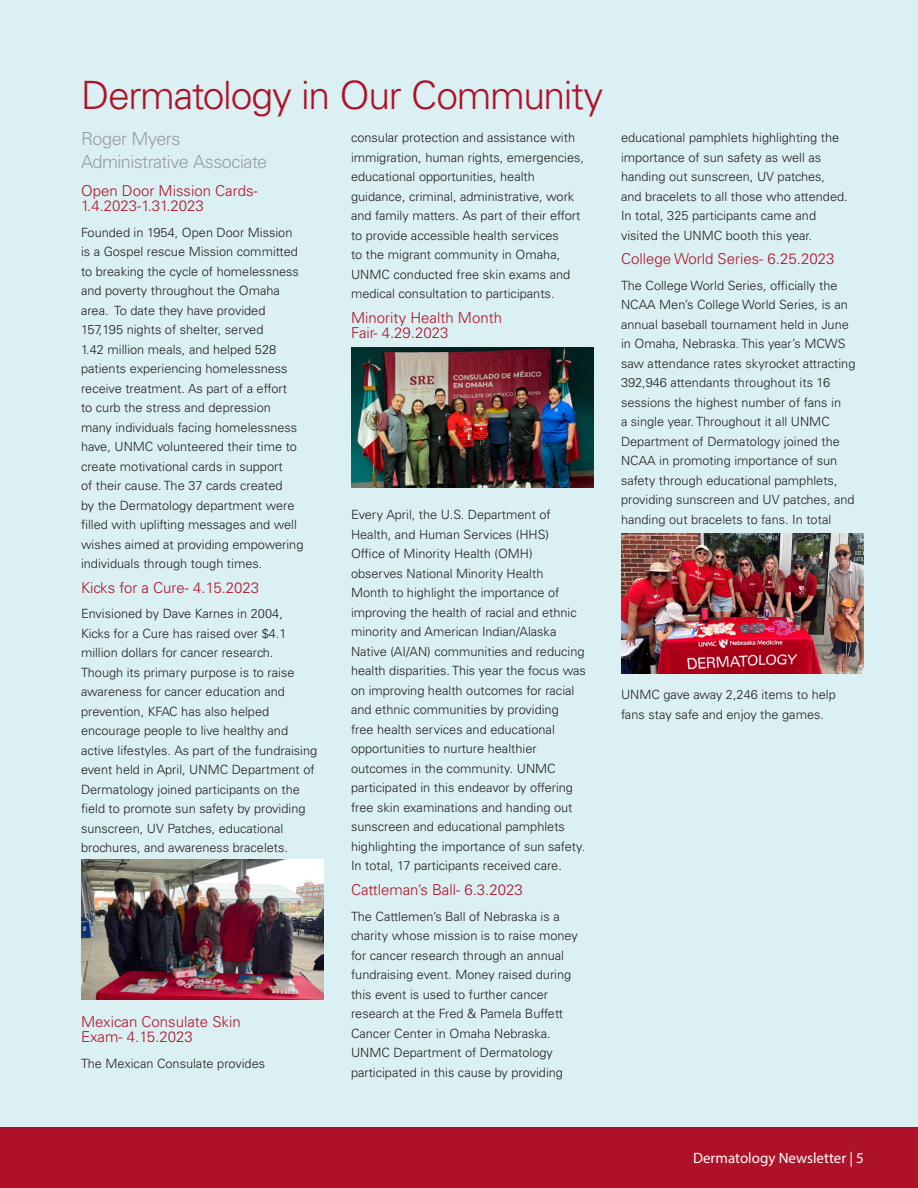
<style>
.page{position:relative;width:918px;height:1188px;background:#fff}
.page>*{position:absolute;margin:0;border:0;box-sizing:border-box;transform-origin:0 0}
.Large_Headline{font:300 39px "Univers LT Std";letter-spacing:-.03em;color:#ae1229}
.Story_Intro{font:300 18px/22.5px "Univers LT Std";letter-spacing:-.03em;color:#989da3}
.Continued_On{font:300 15px/15px "Univers LT Std";color:#ae1229}
.t1{font:15px "Myriad Pro";color:#fff}
.Body_Copy_Main{font:300 12.75px/19.5px "Univers LT Std";color:#231f20}
</style>
<div class="page">
<div style="left:0;top:0;width:918px;height:1127px;background:#dbf0f2"></div>
<div style="left:0;top:1127px;width:918px;height:61px;background:#ae1229"></div>
<img style="left:621px;top:534px;width:243px;height:140px">
<img style="left:351px;top:348px;width:243px;height:140px">
<img style="left:81px;top:860px;width:243px;height:140px">
<p class="Large_Headline" style="left:81px;top:72px;width:524px">Dermatology in Our Community</p>
<p class="Story_Intro" style="left:81px;top:128px;width:188px">Roger Myers<br>Administrative Associate</p>
<p class="Continued_On" style="left:81px;top:183px;width:178px">Open Door Mission Cards-<br>1.4.2023-1.31.2023</p>
<p class="Body_Copy_Main" style="left:81px;top:222px;width:224px">Founded in 1954, Open Door Mission is a Gospel rescue Mission committed to breaking the cycle of homelessness and poverty throughout the Omaha area. To date they have provided 157,195 nights of shelter, served<br>1.42 million meals, and helped 528 patients experiencing homelessness receive treatment. As part of a effort<br>to curb the stress and depression many individuals facing homelessness have, UNMC volunteered their time to create motivational cards in support<br>of their cause. The 37 cards created<br>by the Dermatology department were filled with uplifting messages and well wishes aimed at providing empowering individuals through tough times.</p>
<p class="Continued_On" style="left:81px;top:580px;width:180px">Kicks for a Cure- 4.15.2023</p>
<p class="Body_Copy_Main" style="left:81px;top:604px;width:238px">Envisioned by Dave Karnes in 2004,<br>Kicks for a Cure has raised over $4.1 million dollars for cancer research.<br>Though its primary purpose is to raise awareness for cancer education and prevention, KFAC has also helped encourage people to live healthy and active lifestyles. As part of the fundraising event held in April, UNMC Department of Dermatology joined participants on the field to promote sun safety by providing sunscreen, UV Patches, educational brochures, and awareness bracelets.</p>
<p class="Body_Copy_Main" style="left:351px;top:128px;width:235px">consular protection and assistance with immigration, human rights, emergencies, educational opportunities, health guidance, criminal, administrative, work and family matters. As part of their effort to provide accessible health services<br>to the migrant community in Omaha, UNMC conducted free skin exams and medical consultation to participants.</p>
<p class="Continued_On" style="left:351px;top:310px;width:153px">Minority Health Month<br>Fair- 4.29.2023</p>
<p class="Body_Copy_Main" style="left:351px;top:505px;width:236px">Every April, the U.S. Department of Health, and Human Services (HHS)<br>Office of Minority Health (OMH) observes National Minority Health<br>Month to highlight the importance of improving the health of racial and ethnic minority and American Indian/Alaska Native (AI/AN) communities and reducing health disparities. This year the focus was on improving health outcomes for racial and ethnic communities by providing<br>free health services and educational opportunities to nurture healthier outcomes in the community. UNMC participated in this endeavor by offering free skin examinations and handing out sunscreen and educational pamphlets highlighting the importance of sun safety.<br>In total, 17 participants received care.</p>
<p class="Continued_On" style="left:351px;top:882px;width:173px">Cattleman’s Ball- 6.3.2023</p>
<p class="Body_Copy_Main" style="left:351px;top:906px;width:228px">The Cattlemen’s Ball of Nebraska is a charity whose mission is to raise money for cancer research through an annual fundraising event. Money raised during this event is used to further cancer research at the Fred &amp; Pamela Buffett Cancer Center in Omaha Nebraska.<br>UNMC Department of Dermatology participated in this cause by providing</p>
<p class="Continued_On" style="left:81px;top:1014px;width:161px">Mexican Consulate Skin<br>Exam- 4.15.2023</p>
<p class="Body_Copy_Main" style="left:81px;top:1053px;width:186px">The Mexican Consulate provides</p>
<p class="Body_Copy_Main" style="left:621px;top:128px;width:228px">educational pamphlets highlighting the importance of sun safety as well as handing out sunscreen, UV patches, and bracelets to all those who attended.<br>In total, 325 participants came and visited the UNMC booth this year.</p>
<p class="Continued_On" style="left:621px;top:252px;width:215px">College World Series- 6.25.2023</p>
<p class="Body_Copy_Main" style="left:621px;top:276px;width:236px">The College World Series, officially the NCAA Men’s College World Series, is an annual baseball tournament held in June in Omaha, Nebraska. This year’s MCWS saw attendance rates skyrocket attracting 392,946 attendants throughout its 16 sessions the highest number of fans in<br>a single year. Throughout it all UNMC Department of Dermatology joined the NCAA in promoting importance of sun safety through educational pamphlets, providing sunscreen and UV patches, and handing out bracelets to fans. In total</p>
<p class="Body_Copy_Main" style="left:621px;top:685px;width:216px">UNMC gave away 2,246 items to help fans stay safe and enjoy the games.</p>
<p class="t1" style="left:693px;top:1149px;width:172px">Dermatology Newsletter | 5</p>
</div>
